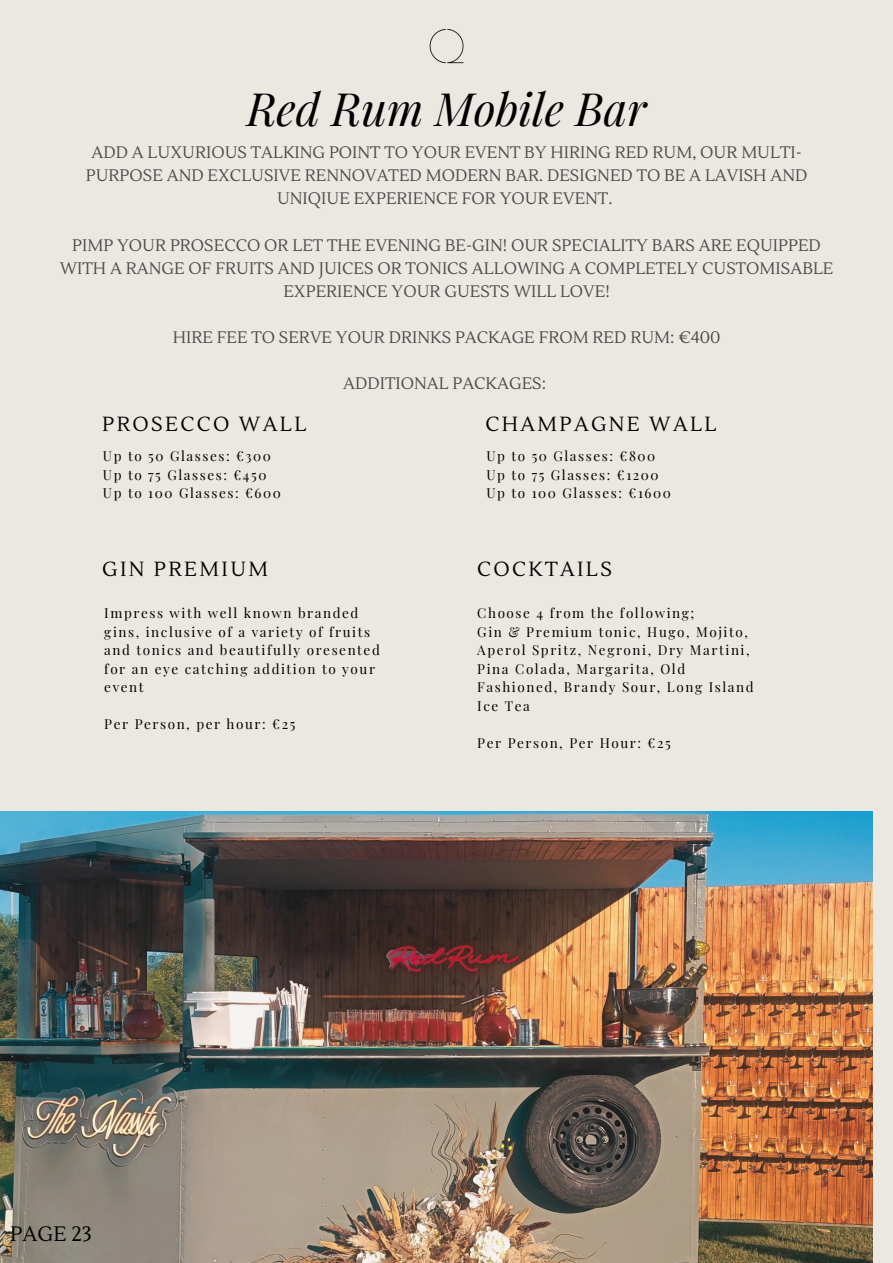
<style>
.page{position:relative;width:893px;height:1263px;background:#ebe8e2}
.page>*{position:absolute;margin:0;border:0;box-sizing:border-box;transform-origin:0 0}
.t1{font:italic 45px "Playfair Display";color:#000}
.t2{font:20.85px "Lustria";color:#000}
.t3{font:20.4px "Lustria";letter-spacing:.115em;color:#000}
.t4{font:16.65px/23.1px "Lustria";color:#4b4b4b;text-align:center}
.t5{font:13.5px/18.6px "Playfair Display";letter-spacing:.115em;color:#000}
</style>
<div class="page">
<img style="left:0;top:812px;width:872px;height:451px">
<img style="left:429px;top:30px;width:35px;height:34px">
<h1 class="t1" style="left:247px;top:78px;width:401px">Red Rum Mobile Bar</h1>
<p class="t4" style="left:86px;top:141px;width:723px">ADD A LUXURIOUS TALKING POINT TO YOUR EVENT BY HIRING RED RUM, OUR MULTI-<br>PURPOSE AND EXCLUSIVE RENNOVATED MODERN BAR. DESIGNED TO BE A LAVISH AND<br>UNIQIUE EXPERIENCE FOR YOUR EVENT.</p>
<p class="t4" style="left:60px;top:234px;width:775px">PIMP YOUR PROSECCO OR LET THE EVENING BE-GIN! OUR SPECIALITY BARS ARE EQUIPPED<br>WITH A RANGE OF FRUITS AND JUICES OR TONICS ALLOWING A COMPLETELY CUSTOMISABLE<br>EXPERIENCE YOUR GUESTS WILL LOVE!</p>
<p class="t4" style="left:173px;top:326px;width:549px">HIRE FEE TO SERVE YOUR DRINKS PACKAGE FROM RED RUM: €400</p>
<p class="t4" style="left:343px;top:372px;width:204px">ADDITIONAL PACKAGES:</p>
<h3 class="t3" style="left:102px;top:411px;width:206px">PROSECCO WALL</h3>
<p class="t5" style="left:103px;top:446px;width:179px">Up to 50 Glasses: €300<br>Up to 75 Glasses: €450<br>Up to 100 Glasses: €600</p>
<h3 class="t3" style="left:102px;top:556px;width:167px">GIN PREMIUM</h3>
<p class="t5" style="left:104px;top:603px;width:277px">Impress with well known branded gins, inclusive of a variety of fruits and tonics and beautifully oresented for an eye catching addition to your event</p>
<p class="t5" style="left:104px;top:714px;width:192px">Per Person, per hour: €25</p>
<h3 class="t3" style="left:485px;top:411px;width:233px">CHAMPAGNE WALL</h3>
<p class="t5" style="left:486px;top:446px;width:186px">Up to 50 Glasses: €800<br>Up to 75 Glasses: €1200<br>Up to 100 Glasses: €1600</p>
<h3 class="t3" style="left:477px;top:556px;width:136px">COCKTAILS</h3>
<p class="t5" style="left:477px;top:603px;width:278px">Choose 4 from the following;<br>Gin &amp; Premium tonic, Hugo, Mojito,<br>Aperol Spritz, Negroni, Dry Martini,<br>Pina Colada, Margarita, Old<br>Fashioned, Brandy Sour, Long Island<br>Ice Tea</p>
<p class="t5" style="left:477px;top:733px;width:195px">Per Person, Per Hour: €25</p>
<h2 class="t2" style="left:10px;top:1221px;width:83px">PAGE 23</h2>
</div>
